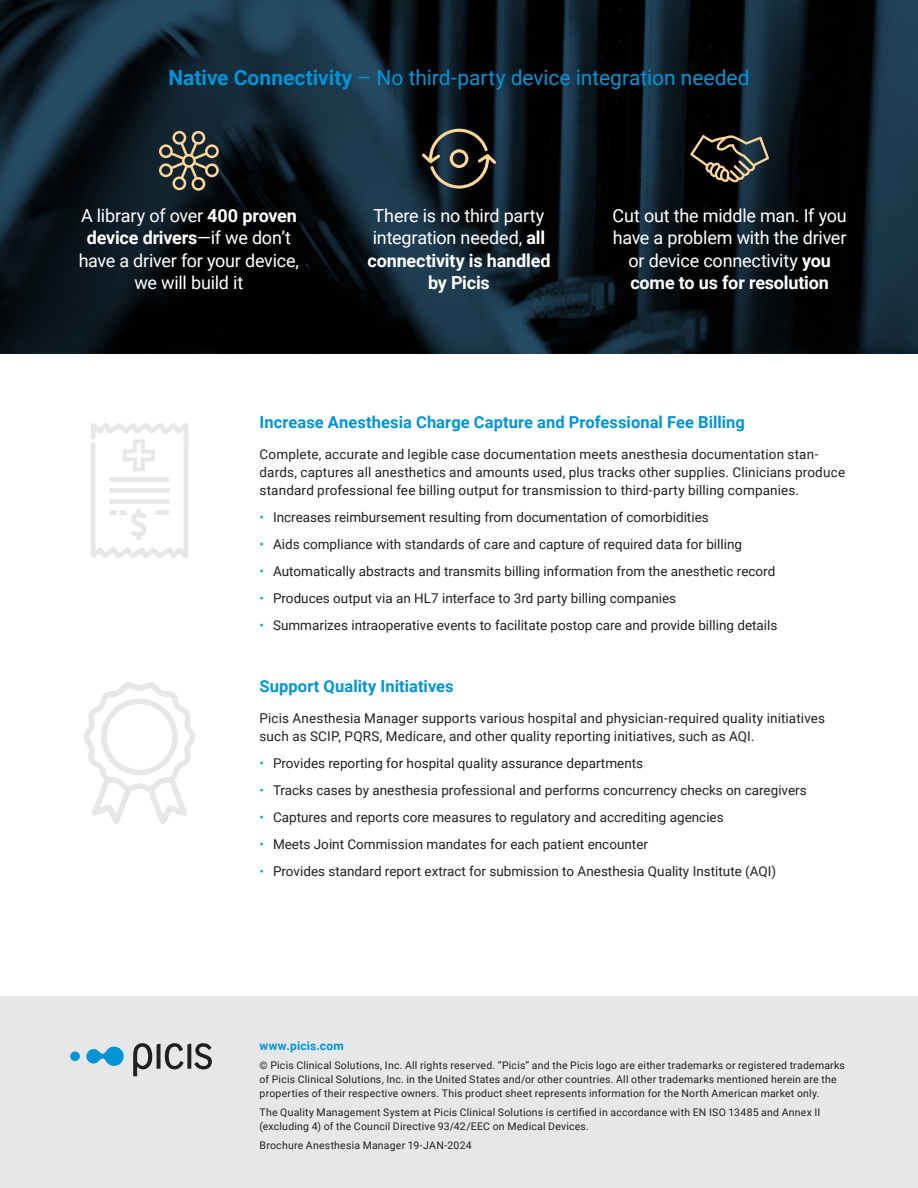
<style>
.page{position:relative;width:918px;height:1188px;background:#fff}
.page>*{position:absolute;margin:0;border:0;box-sizing:border-box;transform-origin:0 0}
.First_level_heading{font:21px "Roboto";letter-spacing:-.005em;color:#0195d7}
.Lead-in_copy{font:18px/22.5px "Roboto";letter-spacing:-.01em;color:#fff;text-align:center}
.First_level_heading-2{font:700 16.5px "Roboto";letter-spacing:.005em;color:#0195d7}
.Body_copy{font:13.5px/18px "Roboto";color:#231f20}
.t1{font:700 12px "Roboto";letter-spacing:.015em;color:#0195d7}
.t2{font:10.5px/14.2px "Roboto";letter-spacing:.02em;color:#231f20}
.s1{font-weight:700}
.s2{color:#00b6db}
.s3{font-weight:400;color:#e6e7e9}
</style>
<div class="page">
<svg style="left:91px;top:423px;width:97px;height:135px"></svg>
<svg style="left:84px;top:682px;width:111px;height:142px"></svg>
<div style="left:0;top:996px;width:918px;height:192px;background:#e6e7e9"></div>
<svg style="left:133px;top:1043px;width:79px;height:33px"></svg>
<div style="left:70px;top:1051px;width:10px;height:10px;background:#0195d7;border-radius:50%"></div>
<svg style="left:86px;top:1047px;width:38px;height:19px"></svg>
<img style="left:0;top:0;width:918px;height:353px">
<svg style="left:159px;top:131px;width:60px;height:60px;background:#54554b"></svg>
<svg style="left:422px;top:129px;width:74px;height:60px;background:#35342e"></svg>
<svg style="left:690px;top:135px;width:79px;height:47px;background:#403e34"></svg>
<p class="First_level_heading" style="left:168px;top:63px;width:583px"><span class="s1">Native Connectivity</span> – No third-party device integration needed</p>
<p class="Lead-in_copy" style="left:79px;top:204px;width:222px">A library of over <span class="s1">400 proven device drivers</span>—if we don’t have a driver for your device, we will build it</p>
<p class="Lead-in_copy" style="left:367px;top:204px;width:184px">There is no third party integration needed, <span class="s1">all connectivity is handled by Picis</span></p>
<p class="Lead-in_copy" style="left:613px;top:204px;width:236px">Cut out the middle man. If you have a problem with the driver or device connectivity <span class="s1">you come to us for resolution</span></p>
<p class="First_level_heading-2" style="left:260px;top:411px;width:487px">Increase Anesthesia Charge Capture and Professional Fee Billing</p>
<p class="Body_copy" style="left:260px;top:445px;width:587px">Complete, accurate and legible case documentation meets anesthesia documentation stan&shy;dards, captures all anesthetics and amounts used, plus tracks other supplies. Clinicians produce standard professional fee billing output for transmission to third-party billing companies.</p>
<p class="Body_copy" style="left:260px;top:508px;width:451px"><span class="s2">•</span> Increases reimbursement resulting from documentation of comorbidities</p>
<p class="Body_copy" style="left:260px;top:535px;width:484px"><span class="s2">•</span> Aids compliance with standards of care and capture of required data for billing</p>
<p class="Body_copy" style="left:260px;top:562px;width:517px"><span class="s2">•</span> Automatically abstracts and transmits billing information from the anesthetic record</p>
<p class="Body_copy" style="left:260px;top:589px;width:418px"><span class="s2">•</span> Produces output via an HL7 interface to 3rd party billing companies</p>
<p class="Body_copy" style="left:260px;top:616px;width:519px"><span class="s2">•</span> Summarizes intraoperative events to facilitate postop care and provide billing details</p>
<p class="First_level_heading-2" style="left:260px;top:675px;width:196px">Support Quality Initiatives</p>
<p class="Body_copy" style="left:260px;top:709px;width:567px">Picis Anesthesia Manager supports various hospital and physician-required quality initiatives such as SCIP, PQRS, Medicare, and other quality reporting initiatives, such as AQI.</p>
<p class="Body_copy" style="left:260px;top:754px;width:385px"><span class="s2">•</span> Provides reporting for hospital quality assurance departments</p>
<p class="Body_copy" style="left:260px;top:781px;width:549px"><span class="s2">•</span> Tracks cases by anesthesia professional and performs concurrency checks on caregivers</p>
<p class="Body_copy" style="left:260px;top:808px;width:466px"><span class="s2">•</span> Captures and reports core measures to regulatory and accrediting agencies</p>
<p class="Body_copy" style="left:260px;top:835px;width:390px"><span class="s2">•</span> Meets Joint Commission mandates for each patient encounter</p>
<p class="Body_copy" style="left:260px;top:862px;width:518px"><span class="s2">•</span> Provides standard report extract for submission to Anesthesia Quality Institute (AQI)</p>
<p class="t1" style="left:260px;top:1037px;width:95px">www.picis.com <span class="s3">|</span></p>
<p class="t2" style="left:260px;top:1058px;width:587px">© Picis Clinical Solutions, Inc. All rights reserved. “Picis” and the Picis logo are either trademarks or registered trademarks of Picis Clinical Solutions, Inc. in the United States and/or other countries. All other trademarks mentioned herein are the properties of their respective owners. This product sheet represents information for the North American market only.</p>
<p class="t2" style="left:260px;top:1105px;width:562px">The Quality Management System at Picis Clinical Solutions is certified in accordance with EN ISO 13485 and Annex II (excluding 4) of the Council Directive 93/42/EEC on Medical Devices.</p>
<p class="t2" style="left:260px;top:1138px;width:214px">Brochure Anesthesia Manager 19-JAN-2024</p>
</div>
